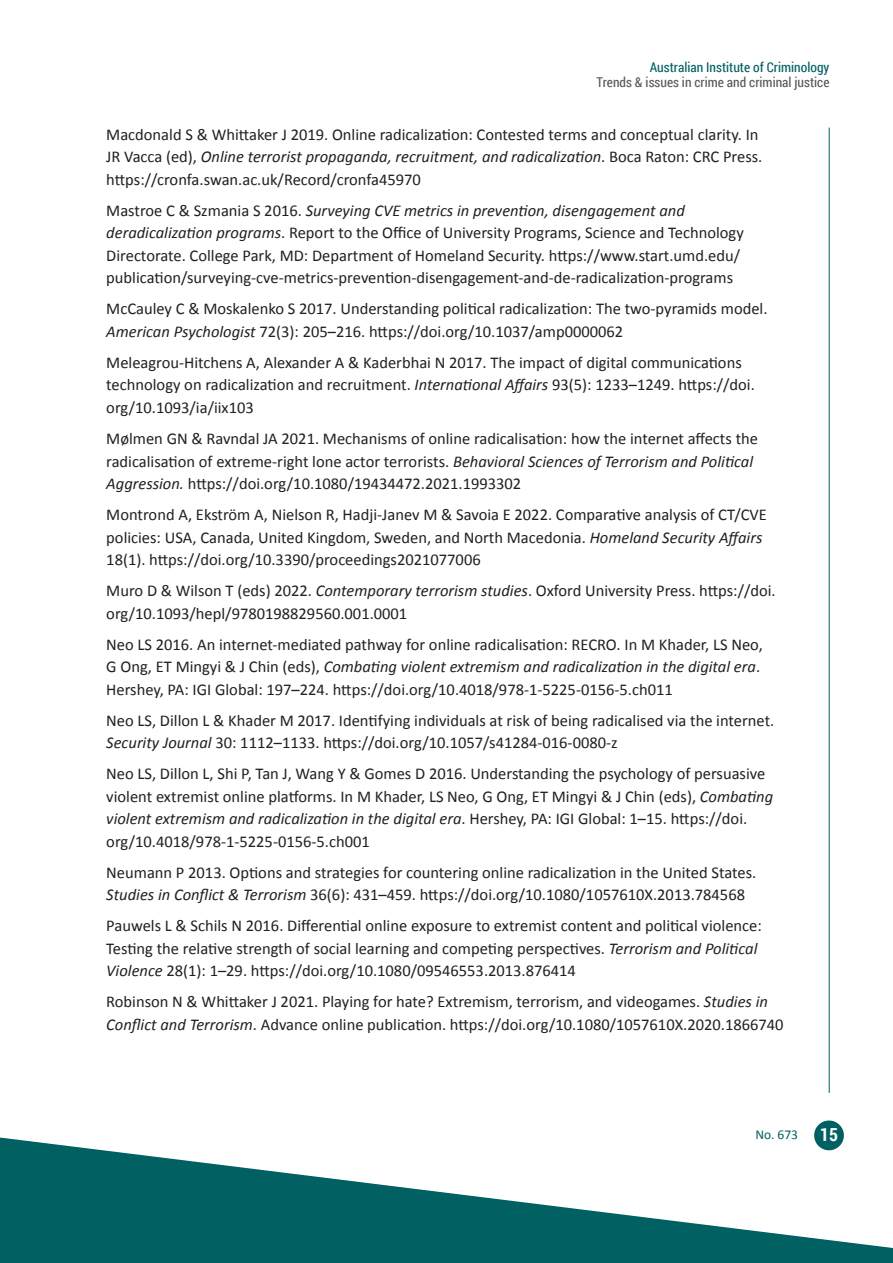
<style>
.page{position:relative;width:893px;height:1263px;background:#fff}
.page>*{position:absolute;margin:0;border:0;box-sizing:border-box;transform-origin:0 0}
.body{font:16.5px/22.5px "Calibri";color:#231f20}
.t1{font:13.5px "Roboto Condensed";color:#57585a}
.t2{font:13.5px "Roboto Condensed";color:#006062}
.t3{font:13.5px "Calibri";color:#006062}
.s1{font-style:italic}
.s2{font-family:"Roboto Condensed";font-weight:700;font-size:18px;color:#fff}
</style>
<div class="page">
<hr style="left:829px;top:128px;width:1px;height:965px;background:#006062">
<div style="left:814px;top:1120px;width:30px;height:30px;background:#006062;border-radius:50%"></div>
<svg style="left:0;top:1137px;width:893px;height:126px;fill:#006062"></svg>
<p class="t2" style="left:650px;top:58px;width:181px">Australian Institute of Criminology</p>
<p class="t1" style="left:597px;top:73px;width:234px">Trends &amp; issues in crime and criminal justice</p>
<p class="body" style="left:106px;top:123px;width:658px">Macdonald S &amp; Whittaker J 2019. Online radicalization: Contested terms and conceptual clarity. In<br>JR Vacca (ed), <span class="s1">Online terrorist propaganda, recruitment, and radicalization</span>. Boca Raton: CRC Press. https://cronfa.swan.ac.uk/Record/cronfa45970</p>
<p class="body" style="left:106px;top:199px;width:639px">Mastroe C &amp; Szmania S 2016. <span class="s1">Surveying CVE metrics in prevention, disengagement and deradicalization programs</span>. Report to the Office of University Programs, Science and Technology Directorate. College Park, MD: Department of Homeland Security. https://www.start.umd.edu/ publication/surveying-cve-metrics-prevention-disengagement-and-de-radicalization-programs</p>
<p class="body" style="left:106px;top:298px;width:663px">McCauley C &amp; Moskalenko S 2017. Understanding political radicalization: The two-pyramids model.<br><span class="s1">American Psychologist</span> 72(3): 205–216. https://doi.org/10.1037/amp0000062</p>
<p class="body" style="left:106px;top:351px;width:650px">Meleagrou-Hitchens A, Alexander A &amp; Kaderbhai N 2017. The impact of digital communications technology on radicalization and recruitment. <span class="s1">International Affairs</span> 93(5): 1233–1249. https://doi. org/10.1093/ia/iix103</p>
<p class="body" style="left:106px;top:427px;width:653px">Mølmen GN &amp; Ravndal JA 2021. Mechanisms of online radicalisation: how the internet affects the radicalisation of extreme-right lone actor terrorists. <span class="s1">Behavioral Sciences of Terrorism and Political<br>Aggression.</span> https://doi.org/10.1080/19434472.2021.1993302</p>
<p class="body" style="left:106px;top:503px;width:662px">Montrond A, Ekström A, Nielson R, Hadji-Janev M &amp; Savoia E 2022. Comparative analysis of CT/CVE policies: USA, Canada, United Kingdom, Sweden, and North Macedonia. <span class="s1">Homeland Security Affairs<br></span>18(1). https://doi.org/10.3390/proceedings2021077006</p>
<p class="body" style="left:106px;top:579px;width:671px">Muro D &amp; Wilson T (eds) 2022. <span class="s1">Contemporary terrorism studies</span>. Oxford University Press. https://doi. org/10.1093/hepl/9780198829560.001.0001</p>
<p class="body" style="left:106px;top:633px;width:658px">Neo LS 2016. An internet-mediated pathway for online radicalisation: RECRO. In M Khader, LS Neo,<br>G Ong, ET Mingyi &amp; J Chin (eds), <span class="s1">Combating violent extremism and radicalization in the digital era</span>.<br>Hershey, PA: IGI Global: 197–224. https://doi.org/10.4018/978-1-5225-0156-5.ch011</p>
<p class="body" style="left:106px;top:709px;width:670px">Neo LS, Dillon L &amp; Khader M 2017. Identifying individuals at risk of being radicalised via the internet.<br><span class="s1">Security Journal</span> 30: 1112–1133. https://doi.org/10.1057/s41284-016-0080-z</p>
<p class="body" style="left:106px;top:762px;width:668px">Neo LS, Dillon L, Shi P, Tan J, Wang Y &amp; Gomes D 2016. Understanding the psychology of persuasive violent extremist online platforms. In M Khader, LS Neo, G Ong, ET Mingyi &amp; J Chin (eds), <span class="s1">Combating violent extremism and radicalization in the digital era</span>. Hershey, PA: IGI Global: 1–15. https://doi. org/10.4018/978-1-5225-0156-5.ch001</p>
<p class="body" style="left:106px;top:861px;width:651px">Neumann P 2013. Options and strategies for countering online radicalization in the United States.<br><span class="s1">Studies in Conflict &amp; Terrorism</span> 36(6): 431–459. https://doi.org/10.1080/1057610X.2013.784568</p>
<p class="body" style="left:106px;top:914px;width:657px">Pauwels L &amp; Schils N 2016. Differential online exposure to extremist content and political violence:<br>Testing the relative strength of social learning and competing perspectives. <span class="s1">Terrorism and Political<br>Violence</span> 28(1): 1–29. https://doi.org/10.1080/09546553.2013.876414</p>
<p class="body" style="left:106px;top:990px;width:679px">Robinson N &amp; Whittaker J 2021. Playing for hate? Extremism, terrorism, and videogames. <span class="s1">Studies in<br>Conflict and Terrorism</span>. Advance online publication. https://doi.org/10.1080/1057610X.2020.1866740</p>
<p class="t3" style="left:755px;top:1126px;width:84px">No. 673 <span class="s2">15</span></p>
</div>
